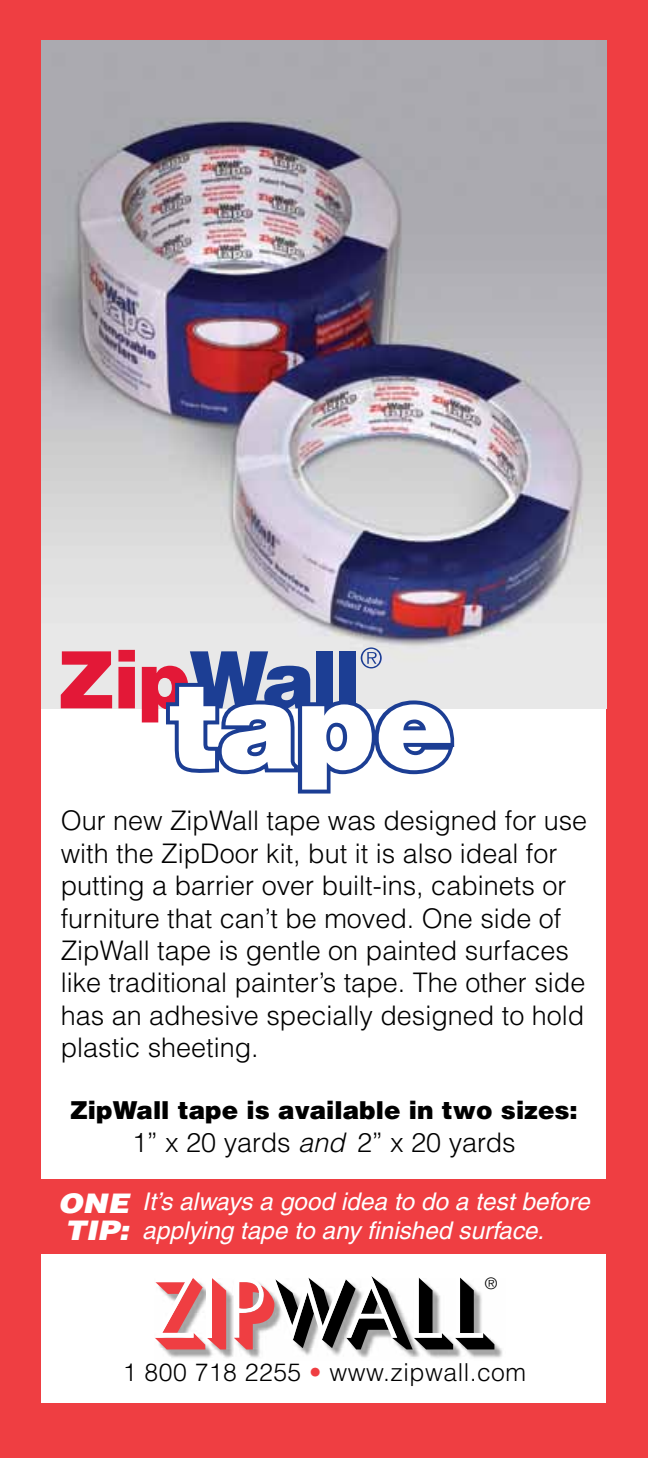
<style>
.page{position:relative;width:648px;height:1458px;background:#ef3e42}
.page>*{position:absolute;margin:0;border:0;box-sizing:border-box;transform-origin:0 0}
.t1{font:300 27px/32.4px "Helvetica";color:#000}
.t2{font:italic 900 27px/27px "Helvetica";color:#fff;scale:1.1 1}
.t3{font:900 24.75px "Helvetica";color:#000}
.t4{font:300 24.75px "Helvetica";letter-spacing:.02em;color:#000}
.t5{font:italic 24.53px/29.2px "Helvetica";color:#fff}
.t6{font:300 15.75px "Helvetica";color:#000}
.s1{font-style:italic}
.s2{color:#ef3e42}
</style>
<div class="page">
<div style="left:42px;top:40px;width:564px;height:1363px;background:#fff"></div>
<img style="left:163px;top:1289px;width:340px;height:69px">
<svg style="left:155px;top:1278px;width:71px;height:71px"></svg>
<svg style="left:234px;top:1276px;width:260px;height:73px"></svg>
<img style="left:42px;top:40px;width:564px;height:668px">
<svg style="left:61px;top:651px;width:51px;height:57px;background:#e4586d"></svg>
<svg style="left:118px;top:650px;width:17px;height:58px"></svg>
<svg style="left:142px;top:647px;width:312px;height:147px"></svg>
<div style="left:32px;top:1179px;width:582px;height:75px;background:#ef3e42"></div>
<p class="t1" style="left:61px;top:804px;width:528px">Our new ZipWall tape was designed for use with the ZipDoor kit, but it is also ideal for putting a barrier over built-ins, cabinets or furniture that can’t be moved. One side of ZipWall tape is gentle on painted surfaces like traditional painter’s tape. The other side has an adhesive specially designed to hold plastic sheeting.</p>
<p class="t3" style="left:70px;top:1094px;width:509px">ZipWall tape is available in two sizes:</p>
<p class="t1" style="left:132px;top:1125px;width:385px">1” x 20 yards <span class="s1">and</span> 2” x 20 yards</p>
<p class="t2" style="left:58px;top:1189px;width:66px">ONE<br>TIP:</p>
<p class="t5" style="left:142px;top:1186px;width:449px">It’s always a good idea to do a test before applying tape to any finished surface.</p>
<p class="t6" style="left:485px;top:1273px;width:14px">®</p>
<p class="t4" style="left:123px;top:1357px;width:405px">1 800 718 2255 <span class="s2">•</span> www.zipwall.com</p>
</div>
